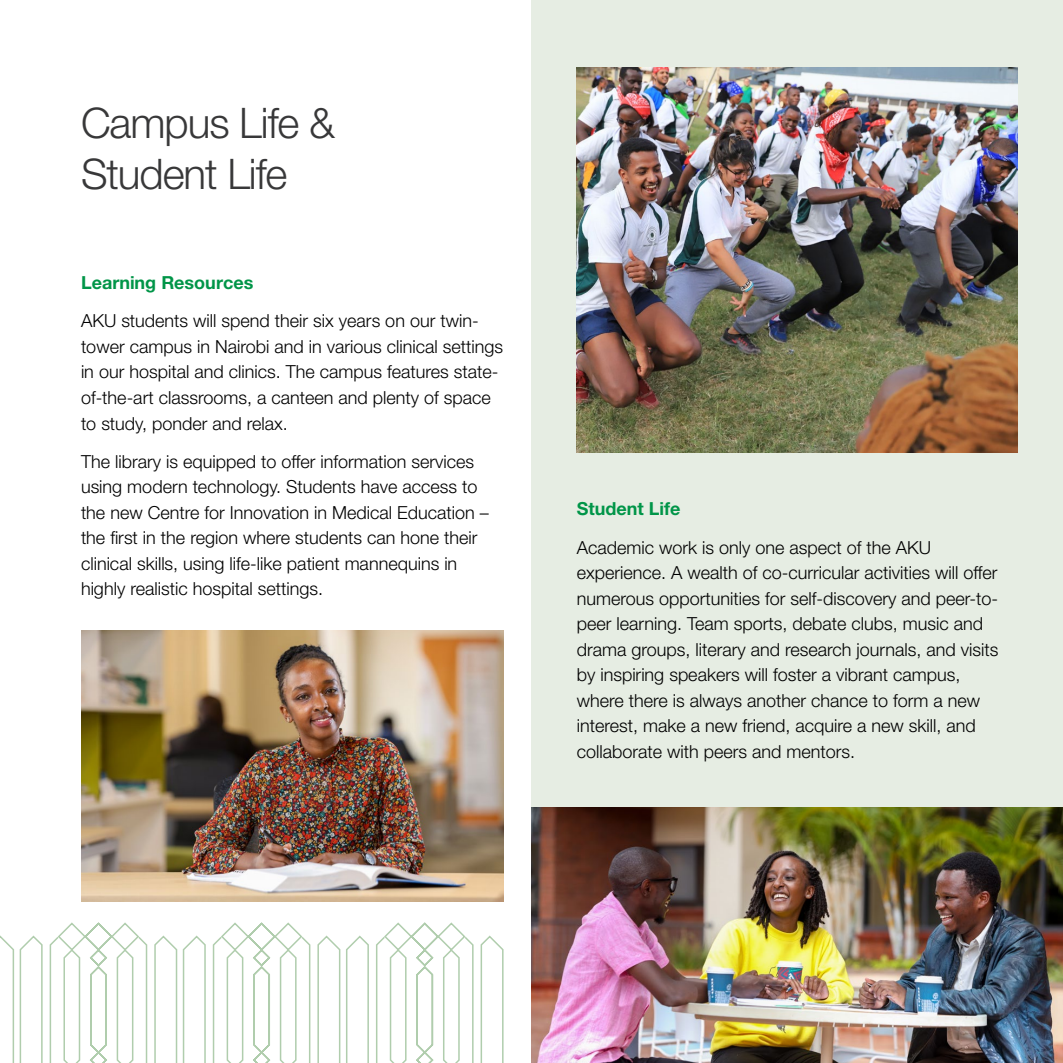
<style>
.page{position:relative;width:1063px;height:1063px;background:#fff}
.page>*{position:absolute;margin:0;border:0;box-sizing:border-box;transform-origin:0 0}
.t1{font:300 42.15px/50.7px "Helvetica Neue LT Pro";letter-spacing:-.025em;color:#383839}
.t2{font:300 18px/25.5px "Helvetica Neue LT Pro";color:#000}
.t3{font:700 18px "Helvetica Neue LT Pro";color:#009548}
</style>
<div class="page">
<div style="left:531px;top:0;width:532px;height:1063px;background:#e6ede3"></div>
<img style="left:577px;top:67px;width:441px;height:386px">
<img style="left:531px;top:808px;width:532px;height:255px">
<img style="left:81px;top:630px;width:422px;height:271px">
<svg style="left:0;top:922px;width:504px;height:141px"></svg>
<svg style="left:1062px;top:900px;width:1px;height:163px"></svg>
<h1 class="t1" style="left:81px;top:97px;width:255px">Campus Life &amp;<br>Student Life</h1>
<p class="t3" style="left:81px;top:272px;width:174px">Learning Resources</p>
<p class="t2" style="left:81px;top:308px;width:424px">AKU students will spend their six years on our twin&shy;tower campus in Nairobi and in various clinical settings in our hospital and clinics. The campus features state&shy;of-the-art classrooms, a canteen and plenty of space to study, ponder and relax.</p>
<p class="t2" style="left:81px;top:448px;width:409px">The library is equipped to offer information services using modern technology. Students have access to the new Centre for Innovation in Medical Education – the first in the region where students can hone their clinical skills, using life-like patient mannequins in highly realistic hospital settings.</p>
<p class="t3" style="left:577px;top:498px;width:105px">Student Life</p>
<p class="t2" style="left:577px;top:534px;width:423px">Academic work is only one aspect of the AKU experience. A wealth of co-curricular activities will offer numerous opportunities for self-discovery and peer-to&shy;peer learning. Team sports, debate clubs, music and drama groups, literary and research journals, and visits by inspiring speakers will foster a vibrant campus, where there is always another chance to form a new interest, make a new friend, acquire a new skill, and collaborate with peers and mentors.</p>
</div>
